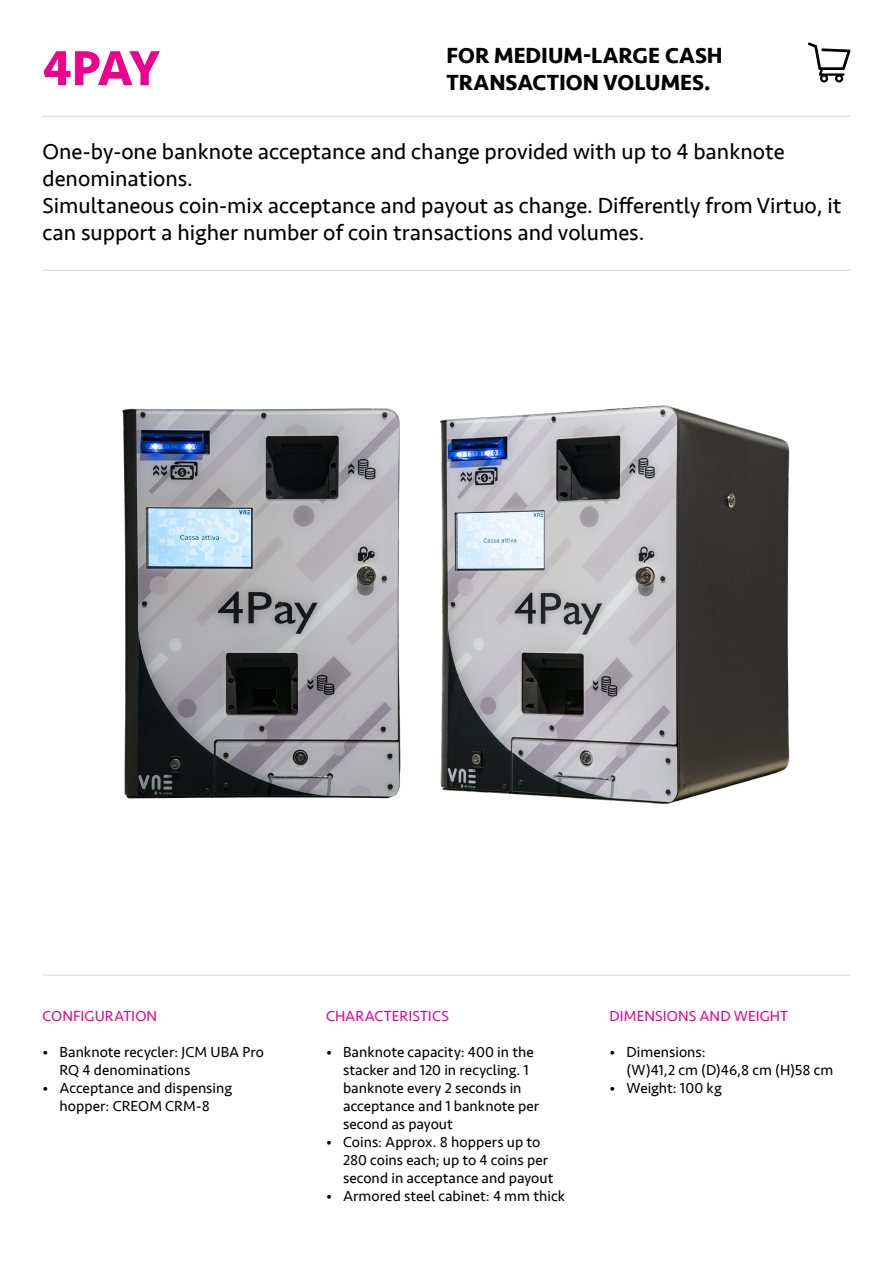
<style>
.page{position:relative;width:893px;height:1263px;background:#fff}
.page>*{position:absolute;margin:0;border:0;box-sizing:border-box;transform-origin:0 0}
.t1{font:700 51px "Seravek";color:#ed008c}
.t2{font:22.5px/27px "Seravek";color:#000}
.t3{font:700 22.5px/27px "Seravek";color:#000}
.t4{font:15px/18px "Seravek";color:#000}
.t5{font:15px "Seravek";letter-spacing:.005em;color:#ed008c}
</style>
<div class="page">
<svg style="left:808px;top:42px;width:42px;height:41px"></svg>
<hr style="left:43px;top:270px;width:807px;height:1px;background:#dadada">
<hr style="left:43px;top:116px;width:807px;height:1px;background:#dadada">
<hr style="left:43px;top:975px;width:807px;height:1px;background:#dadada">
<img style="left:122px;top:408px;width:279px;height:391px">
<img style="left:440px;top:405px;width:350px;height:398px">
<h1 class="t1" style="left:43px;top:27px;width:119px">4PAY</h1>
<h2 class="t3" style="left:446px;top:42px;width:278px">FOR MEDIUM-LARGE CASH<br>TRANSACTION VOLUMES.</h2>
<p class="t2" style="left:43px;top:137px;width:800px">One-by-one banknote acceptance and change provided with up to 4 banknote denominations.<br>Simultaneous coin-mix acceptance and payout as change. Differently from Virtuo, it can support a higher number of coin transactions and volumes.</p>
<p class="t5" style="left:43px;top:1004px;width:116px">CONFIGURATION</p>
<p class="t4" style="left:60px;top:1042px;width:206px;text-indent:-17px">• Banknote recycler: JCM UBA Pro<br>RQ 4 denominations</p>
<p class="t4" style="left:43px;top:1078px;width:191px;text-align:center">• Acceptance and dispensing hopper: CREOM CRM-8</p>
<p class="t5" style="left:326px;top:1004px;width:124px">CHARACTERISTICS</p>
<p class="t4" style="left:343px;top:1042px;width:198px;text-indent:-17px">• Banknote capacity: 400 in the stacker and 120 in recycling. 1 banknote every 2 seconds in acceptance and 1 banknote per second as payout</p>
<p class="t4" style="left:343px;top:1132px;width:212px;text-indent:-17px">• Coins: Approx. 8 hoppers up to<br>280 coins each; up to 4 coins per second in acceptance and payout</p>
<p class="t4" style="left:326px;top:1186px;width:240px">• Armored steel cabinet: 4 mm thick</p>
<p class="t5" style="left:609px;top:1004px;width:180px">DIMENSIONS AND WEIGHT</p>
<p class="t4" style="left:626px;top:1042px;width:208px;text-indent:-17px">• Dimensions:<br>(W)41,2 cm (D)46,8 cm (H)58 cm</p>
<p class="t4" style="left:609px;top:1078px;width:114px">• Weight: 100 kg</p>
</div>
